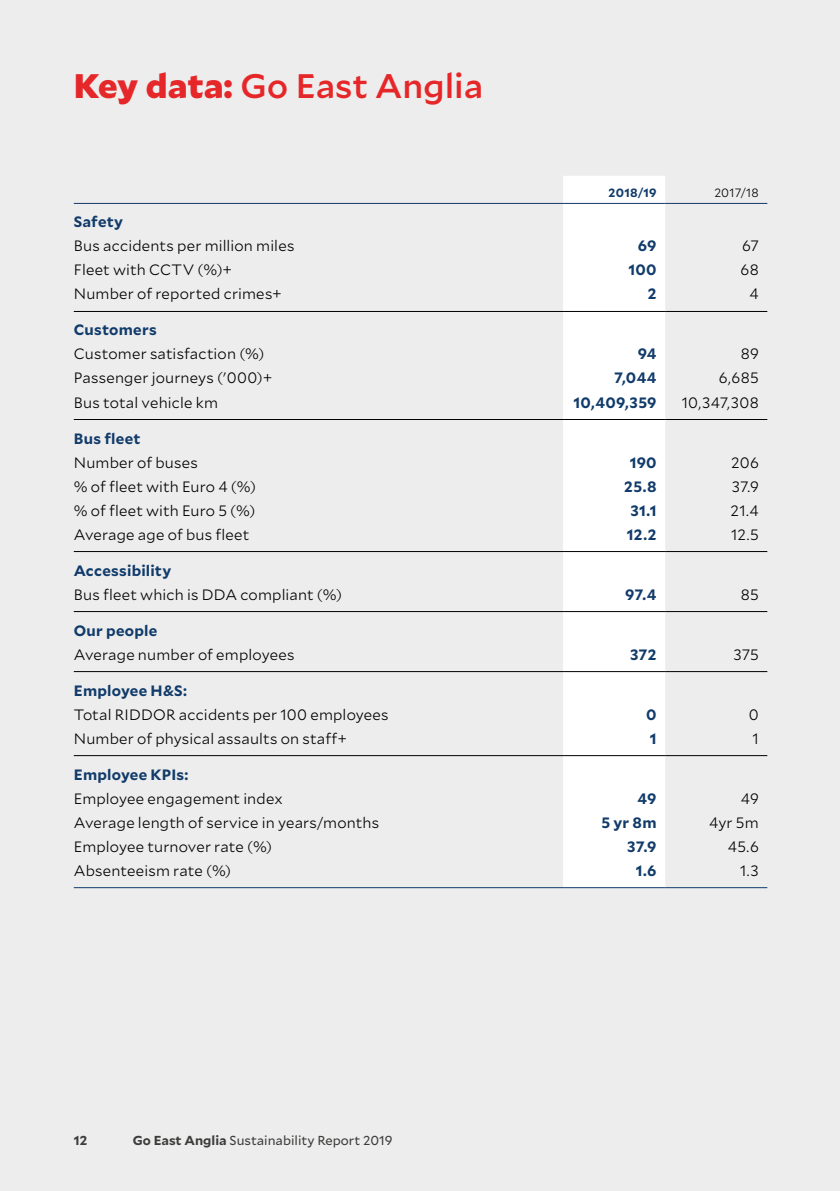
<style>
.page{position:relative;width:840px;height:1191px;background:#fff}
.page>*{position:absolute;margin:0;border:0;box-sizing:border-box;transform-origin:0 0}
.t1{font:500 34px "Mallory";color:#e62729}
.t2{font:300 15px "Mallory";letter-spacing:.01em;color:#000}
.t3{font:700 15px "Mallory";letter-spacing:.015em;color:#113b6a}
.t4{font:13px "Mallory";color:#3c3c3b}
.t5{font:700 13px "Mallory";color:#3c3c3b}
.t6{font:700 12px "Mallory";letter-spacing:.02em;color:#113b6a}
.t7{font:300 12px "Mallory";letter-spacing:.01em;color:#000}
.s1{font-weight:900}
.s2{font-weight:700}
</style>
<div class="page">
<div style="left:0;top:0;width:839px;height:1191px;background:#ededed"></div>
<svg style="left:562px;top:176px;width:102px;height:711px;fill:#fff"></svg>
<hr style="left:74px;top:887px;width:488px;height:1px;background:#113b6a">
<hr style="left:562px;top:887px;width:102px;height:1px;background:#113b6a">
<hr style="left:664px;top:887px;width:102px;height:1px;background:#113b6a">
<hr style="left:74px;top:755px;width:488px;height:1px;background:#000">
<hr style="left:562px;top:755px;width:102px;height:1px;background:#000">
<hr style="left:664px;top:755px;width:102px;height:1px;background:#000">
<hr style="left:74px;top:203px;width:488px;height:1px;background:#113b6a">
<hr style="left:74px;top:551px;width:488px;height:1px;background:#000">
<hr style="left:562px;top:551px;width:102px;height:1px;background:#000">
<hr style="left:664px;top:551px;width:102px;height:1px;background:#000">
<hr style="left:562px;top:203px;width:102px;height:1px;background:#113b6a">
<hr style="left:74px;top:611px;width:488px;height:1px;background:#000">
<hr style="left:562px;top:611px;width:102px;height:1px;background:#000">
<hr style="left:664px;top:611px;width:102px;height:1px;background:#000">
<hr style="left:664px;top:203px;width:102px;height:1px;background:#113b6a">
<hr style="left:74px;top:419px;width:488px;height:1px;background:#000">
<hr style="left:562px;top:419px;width:102px;height:1px;background:#000">
<hr style="left:664px;top:419px;width:102px;height:1px;background:#000">
<hr style="left:74px;top:311px;width:488px;height:1px;background:#000">
<hr style="left:562px;top:311px;width:102px;height:1px;background:#000">
<hr style="left:664px;top:311px;width:102px;height:1px;background:#000">
<hr style="left:74px;top:671px;width:488px;height:1px;background:#000">
<hr style="left:562px;top:671px;width:102px;height:1px;background:#000">
<hr style="left:664px;top:671px;width:102px;height:1px;background:#000">
<h1 class="t1" style="left:74px;top:61px;width:411px"><span class="s1">Key data:</span> Go East Anglia</h1>
<p class="t6" style="left:608px;top:184px;width:50px">2018/19</p>
<p class="t7" style="left:714px;top:184px;width:46px">2017/18</p>
<p class="t3" style="left:74px;top:211px;width:51px">Safety</p>
<p class="t2" style="left:74px;top:235px;width:222px">Bus accidents per million miles</p>
<p class="t3" style="left:637px;top:235px;width:20px">69</p>
<p class="t2" style="left:741px;top:235px;width:18px">67</p>
<p class="t2" style="left:74px;top:259px;width:159px">Fleet with CCTV (%)+</p>
<p class="t3" style="left:628px;top:259px;width:30px">100</p>
<p class="t2" style="left:740px;top:259px;width:20px">68</p>
<p class="t2" style="left:74px;top:283px;width:209px">Number of reported crimes+</p>
<p class="t3" style="left:647px;top:283px;width:10px">2</p>
<p class="t2" style="left:749px;top:283px;width:11px">4</p>
<p class="t3" style="left:74px;top:319px;width:84px">Customers</p>
<p class="t2" style="left:74px;top:343px;width:192px">Customer satisfaction (%)</p>
<p class="t3" style="left:637px;top:343px;width:20px">94</p>
<p class="t2" style="left:740px;top:343px;width:20px">89</p>
<p class="t2" style="left:74px;top:367px;width:200px">Passenger journeys ('000)+</p>
<p class="t3" style="left:613px;top:367px;width:44px">7,044</p>
<p class="t2" style="left:718px;top:367px;width:41px">6,685</p>
<p class="t2" style="left:74px;top:391px;width:146px">Bus total vehicle km</p>
<p class="t3" style="left:573px;top:391px;width:85px">10,409,359</p>
<p class="t2" style="left:681px;top:391px;width:79px">10,347,308</p>
<p class="t3" style="left:74px;top:427px;width:68px">Bus fleet</p>
<p class="t2" style="left:74px;top:451px;width:125px">Number of buses</p>
<p class="t3" style="left:629px;top:451px;width:28px">190</p>
<p class="t2" style="left:731px;top:451px;width:29px">206</p>
<p class="t2" style="left:74px;top:475px;width:184px">% of fleet with Euro 4 (%)</p>
<p class="t3" style="left:624px;top:475px;width:34px">25.8</p>
<p class="t2" style="left:731px;top:475px;width:29px">37.9</p>
<p class="t2" style="left:74px;top:499px;width:183px">% of fleet with Euro 5 (%)</p>
<p class="t3" style="left:630px;top:499px;width:28px">31.1</p>
<p class="t2" style="left:730px;top:499px;width:30px">21.4</p>
<p class="t2" style="left:74px;top:523px;width:177px">Average age of bus fleet</p>
<p class="t3" style="left:626px;top:523px;width:31px">12.2</p>
<p class="t2" style="left:730px;top:523px;width:29px">12.5</p>
<p class="t3" style="left:74px;top:559px;width:99px">Accessibility</p>
<p class="t2" style="left:74px;top:583px;width:270px">Bus fleet which is DDA compliant (%)</p>
<p class="t3" style="left:624px;top:583px;width:33px">97.4</p>
<p class="t2" style="left:740px;top:583px;width:20px">85</p>
<p class="t3" style="left:74px;top:619px;width:85px">Our people</p>
<p class="t2" style="left:74px;top:643px;width:222px">Average number of employees</p>
<p class="t3" style="left:629px;top:643px;width:28px">372</p>
<p class="t2" style="left:733px;top:643px;width:27px">375</p>
<p class="t3" style="left:74px;top:679px;width:115px">Employee H&amp;S:</p>
<p class="t2" style="left:74px;top:703px;width:316px">Total RIDDOR accidents per 100 employees</p>
<p class="t3" style="left:646px;top:703px;width:12px">0</p>
<p class="t2" style="left:748px;top:703px;width:11px">0</p>
<p class="t2" style="left:74px;top:727px;width:274px">Number of physical assaults on staff+</p>
<p class="t3" style="left:649px;top:727px;width:8px">1</p>
<p class="t2" style="left:752px;top:727px;width:8px">1</p>
<p class="t3" style="left:74px;top:763px;width:116px">Employee KPIs:</p>
<p class="t2" style="left:74px;top:787px;width:210px">Employee engagement index</p>
<p class="t3" style="left:637px;top:787px;width:21px">49</p>
<p class="t2" style="left:740px;top:787px;width:19px">49</p>
<p class="t2" style="left:74px;top:811px;width:307px">Average length of service in years/months</p>
<p class="t3" style="left:601px;top:811px;width:57px">5 yr 8m</p>
<p class="t2" style="left:708px;top:811px;width:51px">4yr 5m</p>
<p class="t2" style="left:74px;top:835px;width:200px">Employee turnover rate (%)</p>
<p class="t3" style="left:627px;top:835px;width:31px">37.9</p>
<p class="t2" style="left:727px;top:835px;width:32px">45.6</p>
<p class="t2" style="left:74px;top:859px;width:159px">Absenteeism rate (%)</p>
<p class="t3" style="left:635px;top:859px;width:22px">1.6</p>
<p class="t2" style="left:739px;top:859px;width:20px">1.3</p>
<p class="t5" style="left:74px;top:1130px;width:15px">12</p>
<p class="t4" style="left:133px;top:1130px;width:261px"><span class="s2">Go East Anglia</span> Sustainability Report 2019</p>
</div>
